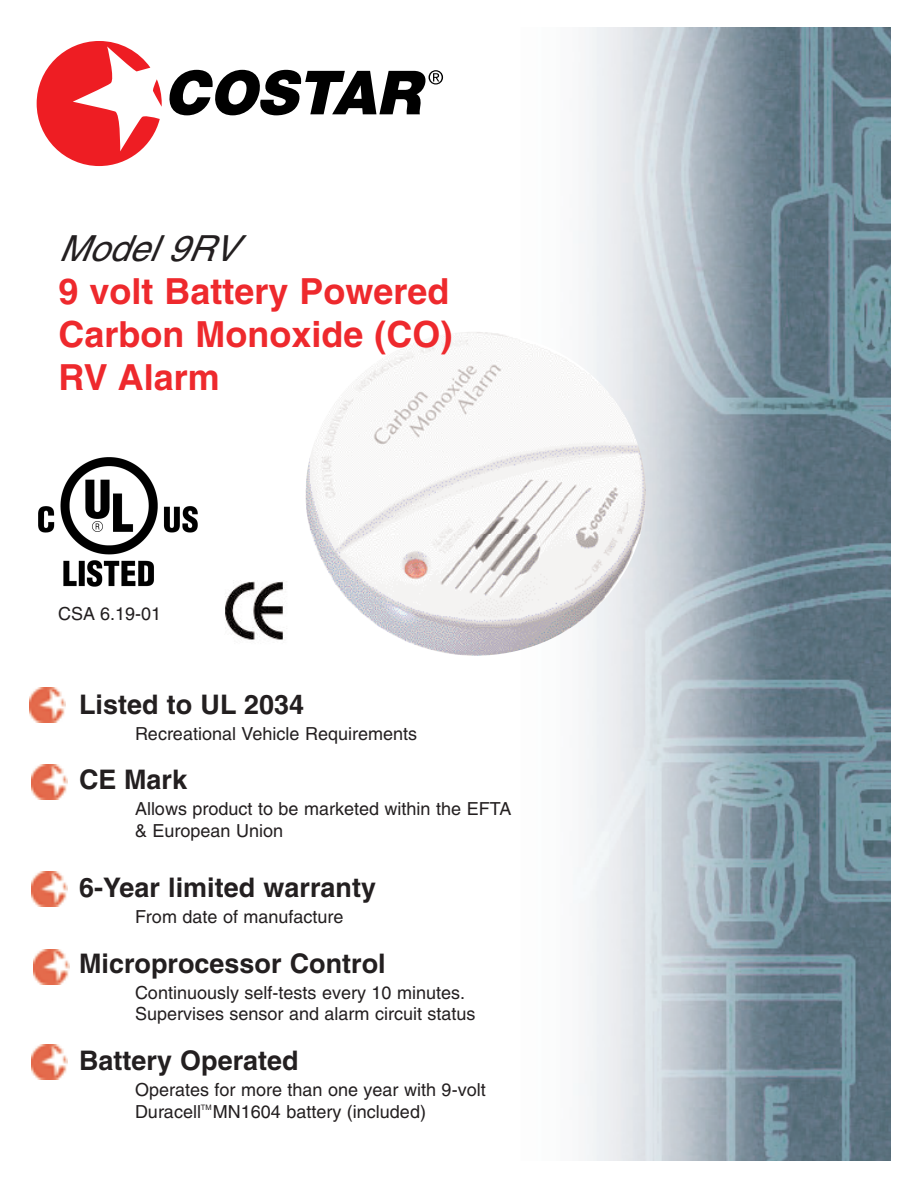
<style>
.page{position:relative;width:918px;height:1188px;background:#fff}
.page>*{position:absolute;margin:0;border:0;box-sizing:border-box;transform-origin:0 0}
.t1{font:700 36px/43.2px "Helvetica";color:#ee292d;text-align:justify}
.t2{font:italic 36px "Helvetica";color:#231f20}
.t3{font:700 27px "Helvetica";color:#231f20}
.t4{font:18px/21.6px "Helvetica";color:#231f20}
.t5{font:7.5px "Helvetica";color:#231f20}
</style>
<div class="page">
<img style="left:577px;top:27px;width:314px;height:1134px">
<svg style="left:37px;top:41px;width:406px;height:125px"></svg>
<img style="left:306px;top:332px;width:339px;height:203px">
<img style="left:312px;top:535px;width:330px;height:120px">
<img style="left:38px;top:457px;width:160px;height:130px">
<img style="left:30px;top:688px;width:35px;height:35px">
<img style="left:32px;top:764px;width:35px;height:35px">
<img style="left:32px;top:872px;width:35px;height:35px">
<img style="left:34px;top:950px;width:35px;height:35px">
<img style="left:32px;top:1045px;width:35px;height:35px">
<img style="left:225px;top:580px;width:92px;height:75px">
<h1 class="t2" style="left:58px;top:235px;width:180px">Model 9RV</h1>
<h1 class="t1" style="left:58px;top:273px;width:396px">9 volt Battery Powered Carbon Monoxide (CO)<br>RV Alarm</h1>
<p class="t4" style="left:58px;top:605px;width:105px">CSA 6.19-01</p>
<h2 class="t3" style="left:79px;top:693px;width:227px">Listed to UL 2034</h2>
<p class="t4" style="left:135px;top:724px;width:284px">Recreational Vehicle Requirements</p>
<h2 class="t3" style="left:79px;top:769px;width:110px">CE Mark</h2>
<p class="t4" style="left:135px;top:800px;width:378px">Allows product to be marketed within the EFTA &amp; European Union</p>
<h2 class="t3" style="left:79px;top:877px;width:299px">6-Year limited warranty</h2>
<p class="t4" style="left:135px;top:908px;width:210px">From date of manufacture</p>
<h2 class="t3" style="left:79px;top:953px;width:308px">Microprocessor Control</h2>
<p class="t4" style="left:135px;top:983px;width:342px">Continuously self-tests every 10 minutes.<br>Supervises sensor and alarm circuit status</p>
<h2 class="t3" style="left:79px;top:1050px;width:221px">Battery Operated</h2>
<p class="t4" style="left:135px;top:1080px;width:352px">Operates for more than one year with 9-volt<br>Duracell MN1604 battery (included)</p>
<p class="t5" style="left:201px;top:1104px;width:12px">TM</p>
</div>
